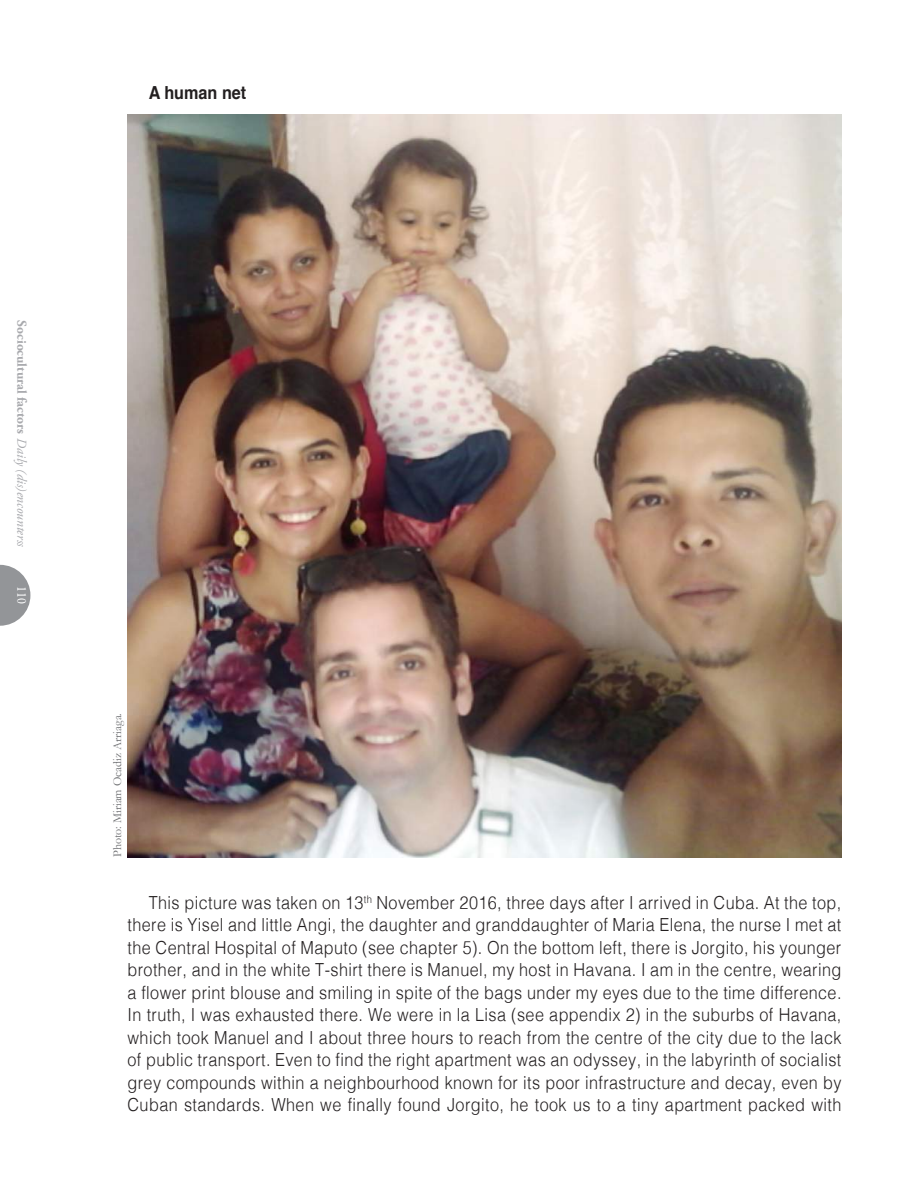
<style>
.page{position:relative;width:918px;height:1188px;background:#fff}
.page>*{position:absolute;margin:0;border:0;box-sizing:border-box;transform-origin:0 0}
.t1{font:300 18px/22.5px "Helvetica";letter-spacing:.025em;color:#231f20;text-align:justify;scale:.9 1}
.t2{font:700 18px "Helvetica";color:#231f20;scale:.9 1}
.t3{font:italic 13.5px "Adobe Garamond Pro";color:#a8a9ad}
.t4{font:13.5px "Garamond Premr Pro";color:#fff;scale:.9 1}
.t5{font:12px "Garamond";color:#6c6d70}
.s1{font-weight:700;font-style:normal}
</style>
<div class="page">
<svg style="left:0;top:565px;width:30px;height:61px"></svg>
<img style="left:128px;top:114px;width:713px;height:743px">
<p class="t2" style="left:149px;top:76px;width:110px">A human net</p>
<p class="t3" style="left:30px;top:320px;width:228px;rotate:90deg"><span class="s1">Sociocultural factors</span> Daily (dis)encounterss</p>
<p class="t4" style="left:30px;top:586px;width:21px;rotate:90deg">110</p>
<p class="t5" style="left:110px;top:857px;width:146px;rotate:-90deg">Photo: Miriam Ocadiz Arriaga.</p>
<p class="t1" style="left:128px;top:890px;width:795px;text-indent:21px">This picture was taken on 13<sup>th</sup> November 2016, three days after I arrived in Cuba. At the top, there is Yisel and little Angi, the daughter and granddaughter of Maria Elena, the nurse I met at the Central Hospital of Maputo (see chapter 5). On the bottom left, there is Jorgito, his younger brother, and in the white T-shirt there is Manuel, my host in Havana. I am in the centre, wearing a flower print blouse and smiling in spite of the bags under my eyes due to the time difference.<br>In truth, I was exhausted there. We were in la Lisa (see appendix 2) in the suburbs of Havana, which took Manuel and I about three hours to reach from the centre of the city due to the lack of public transport. Even to find the right apartment was an odyssey, in the labyrinth of socialist grey compounds within a neighbourhood known for its poor infrastructure and decay, even by Cuban standards. When we finally found Jorgito, he took us to a tiny apartment packed with</p>
</div>
